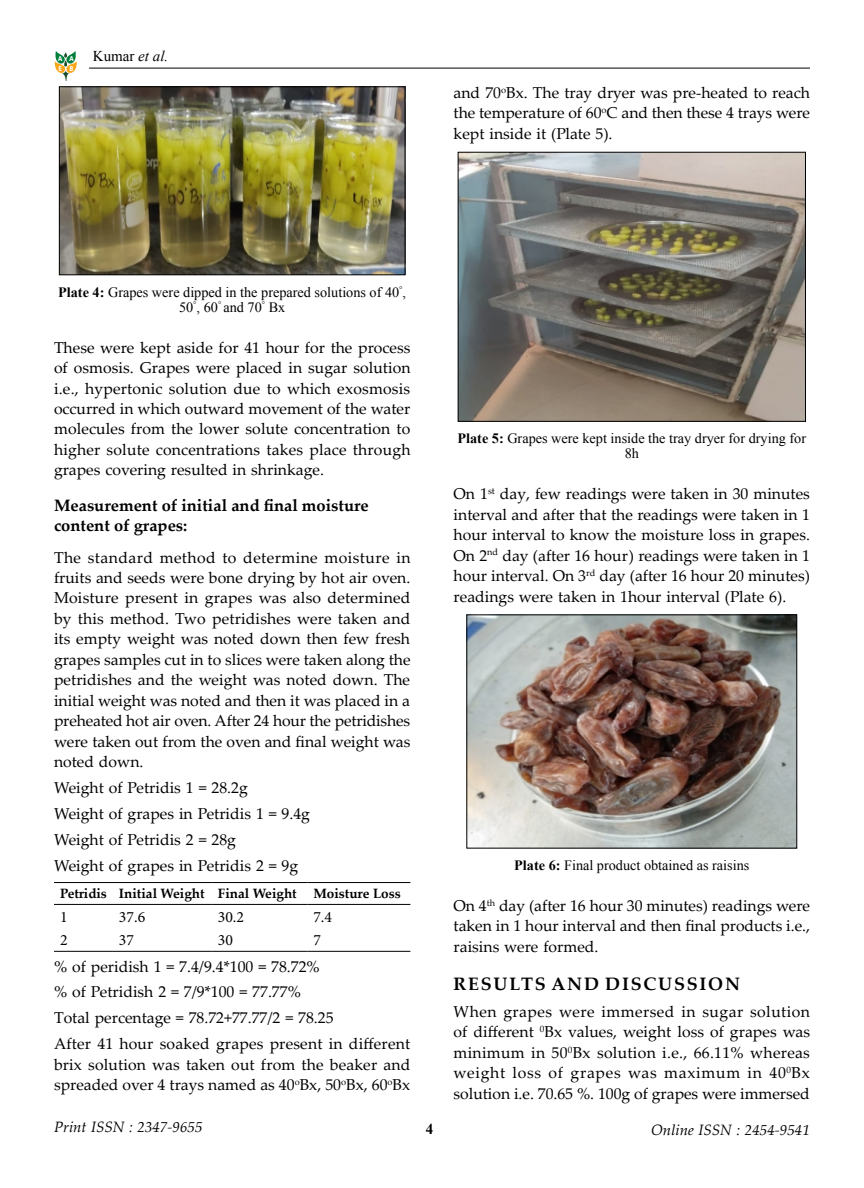
<style>
.page{position:relative;width:864px;height:1188px;background:#fff}
.page>*{position:absolute;margin:0;border:0;box-sizing:border-box;transform-origin:0 0}
.t1{font:700 18px "Palatino Linotype";letter-spacing:.1em;color:#000}
.t2{font:700 16.5px/19.8px "Palatino Linotype";color:#000}
.t3{font:15.75px/20.4px "Palatino Linotype";color:#000;text-align:justify}
.t4{font:15.75px "Minion Pro";color:#000}
.t5{font:italic 15px "Palatino Linotype";color:#000}
.t6{font:15px "Times New Roman";color:#000}
.t7{font:700 15px "Times New Roman";color:#000}
.t8{font:14.25px/15px "Times New Roman";color:#000;text-align:center}
.t9{font:700 13.5px "Palatino Linotype";color:#000}
.t10{font:6.9px/10.2px "Humanist 777 BT Black Condensed B";color:#fff}
.s1{font-style:italic}
.s2{font-weight:700}
</style>
<div class="page">
<hr style="left:89px;top:68px;width:721px;height:1px;background:#000">
<svg style="left:55px;top:51px;width:22px;height:30px"></svg>
<img style="left:61px;top:88px;width:342px;height:185px">
<div style="left:59px;top:86px;width:346px;height:189px;border:1px solid #000"></div>
<hr style="left:54px;top:951px;width:59px;height:1px;background:#000">
<hr style="left:113px;top:951px;width:99px;height:1px;background:#000">
<hr style="left:212px;top:951px;width:95px;height:1px;background:#000">
<hr style="left:307px;top:951px;width:103px;height:1px;background:#000">
<hr style="left:54px;top:882px;width:59px;height:1px;background:#000">
<hr style="left:113px;top:882px;width:99px;height:1px;background:#000">
<hr style="left:212px;top:882px;width:95px;height:1px;background:#000">
<hr style="left:307px;top:882px;width:103px;height:1px;background:#000">
<hr style="left:54px;top:904px;width:59px;height:1px;background:#000">
<hr style="left:113px;top:904px;width:99px;height:1px;background:#000">
<hr style="left:212px;top:904px;width:95px;height:1px;background:#000">
<hr style="left:307px;top:904px;width:103px;height:1px;background:#000">
<img style="left:460px;top:154px;width:344px;height:266px">
<div style="left:458px;top:152px;width:348px;height:270px;border:1px solid #000"></div>
<img style="left:468px;top:616px;width:327px;height:231px">
<div style="left:466px;top:614px;width:331px;height:235px;border:1px solid #000"></div>
<p class="t10" style="left:58px;top:53px;width:17px">A A<br>E B</p>
<p class="t6" style="left:93px;top:46px;width:77px">Kumar <span class="s1">et al.</span></p>
<p class="t3" style="left:454px;top:82px;width:358px">and 70<sup>o</sup>Bx. The tray dryer was pre-heated to reach the temperature of 60<sup>o</sup>C and then these 4 trays were kept inside it (Plate 5).</p>
<p class="t8" style="left:58px;top:284px;width:349px"><span class="s2">Plate 4:</span> Grapes were dipped in the prepared solutions of 40<sup>°</sup>,<br>50<sup>°</sup>, 60<sup>°</sup> and 70<sup>°</sup> Bx</p>
<p class="t3" style="left:54px;top:336px;width:358px">These were kept aside for 41 hour for the process of osmosis. Grapes were placed in sugar solution i.e., hypertonic solution due to which exosmosis occurred in which outward movement of the water molecules from the lower solute concentration to higher solute concentrations takes place through grapes covering resulted in shrinkage.</p>
<p class="t2" style="left:54px;top:495px;width:316px">Measurement of initial and final moisture content of grapes:</p>
<p class="t3" style="left:54px;top:546px;width:358px">The standard method to determine moisture in fruits and seeds were bone drying by hot air oven.<br>Moisture present in grapes was also determined by this method. Two petridishes were taken and its empty weight was noted down then few fresh grapes samples cut in to slices were taken along the petridishes and the weight was noted down. The initial weight was noted and then it was placed in a preheated hot air oven. After 24 hour the petridishes were taken out from the oven and final weight was noted down.</p>
<p class="t3" style="left:54px;top:774px;width:258px;line-height:26px;text-align:left">Weight of Petridis 1 = 28.2g<br>Weight of grapes in Petridis 1 = 9.4g<br>Weight of Petridis 2 = 28g<br>Weight of grapes in Petridis 2 = 9g</p>
<p class="t9" style="left:60px;top:884px;width:342px">Petridis Initial Weight Final Weight Moisture Loss</p>
<p class="t4" style="left:60px;top:906px;width:9px">1</p>
<p class="t4" style="left:119px;top:906px;width:28px">37.6</p>
<p class="t4" style="left:218px;top:906px;width:28px">30.2</p>
<p class="t4" style="left:313px;top:906px;width:20px">7.4</p>
<p class="t4" style="left:60px;top:930px;width:9px">2</p>
<p class="t4" style="left:119px;top:930px;width:17px">37</p>
<p class="t4" style="left:218px;top:930px;width:17px">30</p>
<p class="t4" style="left:313px;top:930px;width:9px">7</p>
<p class="t3" style="left:54px;top:953px;width:358px;line-height:26px;text-align:left">% of peridish 1 = 7.4/9.4*100 = 78.72%<br>% of Petridish 2 = 7/9*100 = 77.77%<br>Total percentage = 78.72+77.77/2 = 78.25<br>After 41 hour soaked grapes present in different</p>
<p class="t3" style="left:54px;top:1053px;width:358px">brix solution was taken out from the beaker and spreaded over 4 trays named as 40<sup>o</sup>Bx, 50<sup>o</sup>Bx, 60<sup>o</sup>Bx</p>
<p class="t8" style="left:458px;top:431px;width:350px"><span class="s2">Plate 5:</span> Grapes were kept inside the tray dryer for drying for<br>8h</p>
<p class="t3" style="left:454px;top:483px;width:358px">On 1<sup>st</sup> day, few readings were taken in 30 minutes interval and after that the readings were taken in 1 hour interval to know the moisture loss in grapes.<br>On 2<sup>nd</sup> day (after 16 hour) readings were taken in 1 hour interval. On 3<sup>rd</sup> day (after 16 hour 20 minutes) readings were taken in 1hour interval (Plate 6).</p>
<p class="t8" style="left:514px;top:858px;width:237px"><span class="s2">Plate 6:</span> Final product obtained as raisins</p>
<p class="t3" style="left:454px;top:895px;width:358px">On 4<sup>th</sup> day (after 16 hour 30 minutes) readings were taken in 1 hour interval and then final products i.e., raisins were formed.</p>
<p class="t1" style="left:454px;top:971px;width:288px">RESULTS AND DISCUSSION</p>
<p class="t3" style="left:454px;top:1001px;width:358px">When grapes were immersed in sugar solution of different <sup>0</sup>Bx values, weight loss of grapes was minimum in 50<sup>0</sup>Bx solution i.e., 66.11% whereas weight loss of grapes was maximum in 40<sup>0</sup>Bx solution i.e. 70.65 %. 100g of grapes were immersed</p>
<p class="t5" style="left:54px;top:1116px;width:150px">Print ISSN : 2347-9655</p>
<p class="t7" style="left:426px;top:1118px;width:9px">4</p>
<p class="t5" style="left:651px;top:1119px;width:160px">Online ISSN : 2454-9541</p>
</div>
